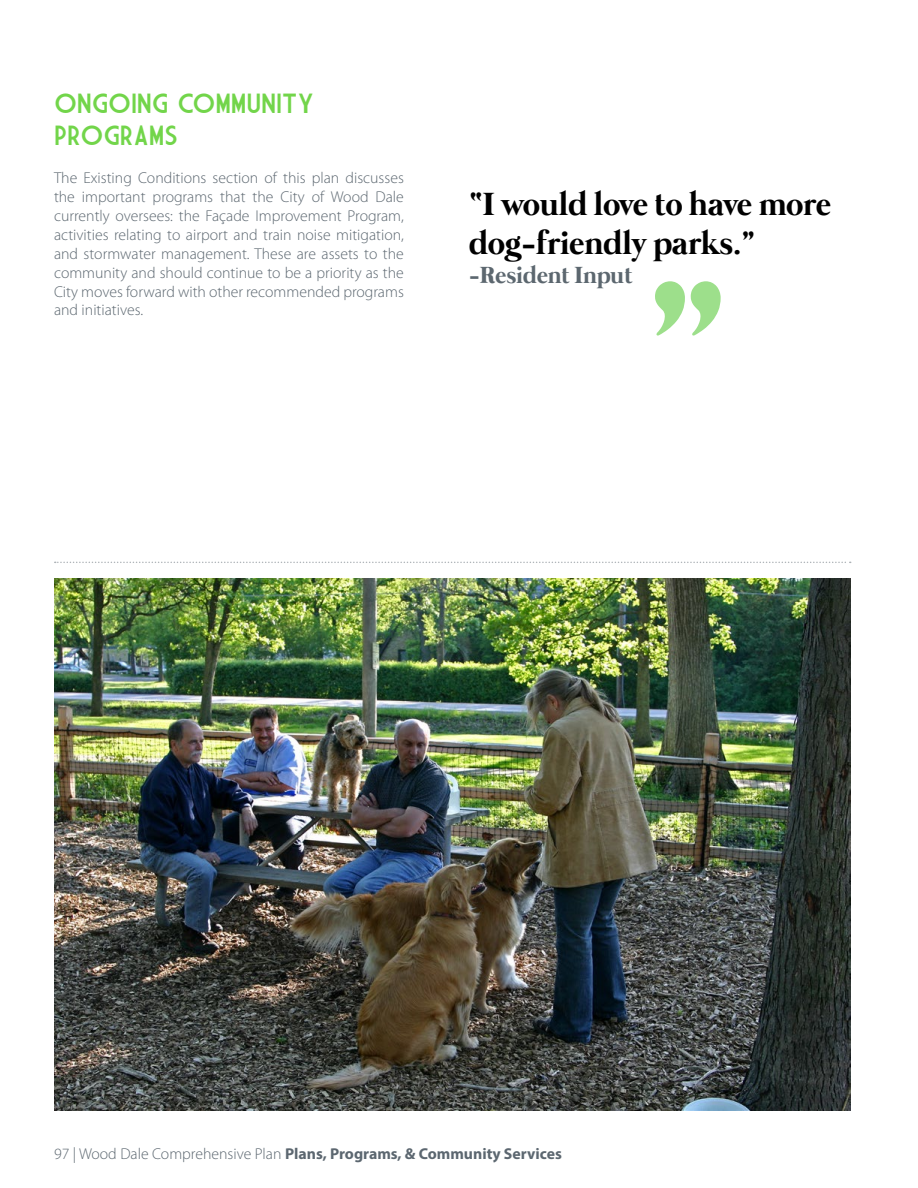
<style>
.page{position:relative;width:918px;height:1188px;background:#fff}
.page>*{position:absolute;margin:0;border:0;box-sizing:border-box;transform-origin:0 0}
.t1{font:700 210px "Mermaid";color:#9ddf8b}
.t2{font:700 33px/39.6px "Mermaid";color:#000}
.t3{font:27px/32.4px "Market Deco";letter-spacing:-.01em;color:#72d54a}
.t4{font:700 24px "Mermaid";color:#5c676f}
.t5{font:300 15.75px/18.9px "Myriad Pro";color:#5c6770;text-align:justify}
.t6{font:700 15.75px "Myriad Pro";color:#5c6770}
.s1{font-weight:300}
</style>
<div class="page">
<img style="left:54px;top:578px;width:796px;height:532px">
<svg style="left:55px;top:562px;width:796px;height:1px"></svg>
<h3 class="t3" style="left:54px;top:87px;width:262px">ONGOING COMMUNITY<br>PROGRAMS</h3>
<p class="t5" style="left:54px;top:168px;width:351px">The Existing Conditions section of this plan discusses the important programs that the City of Wood Dale currently oversees: the Façade Improvement Program, activities relating to airport and train noise mitigation, and stormwater management. These are assets to the community and should continue to be a priority as the City moves forward with other recommended programs and initiatives.</p>
<h2 class="t2" style="left:469px;top:186px;width:363px">“I would love to have more dog-friendly parks.”</h2>
<h3 class="t4" style="left:469px;top:262px;width:165px">-Resident Input</h3>
<h1 class="t1" style="left:644px;top:236px;width:90px">”</h1>
<p class="t6" style="left:54px;top:1143px;width:509px"><span class="s1">97 | Wood Dale Comprehensive Plan</span> Plans, Programs, &amp; Community Services</p>
</div>
